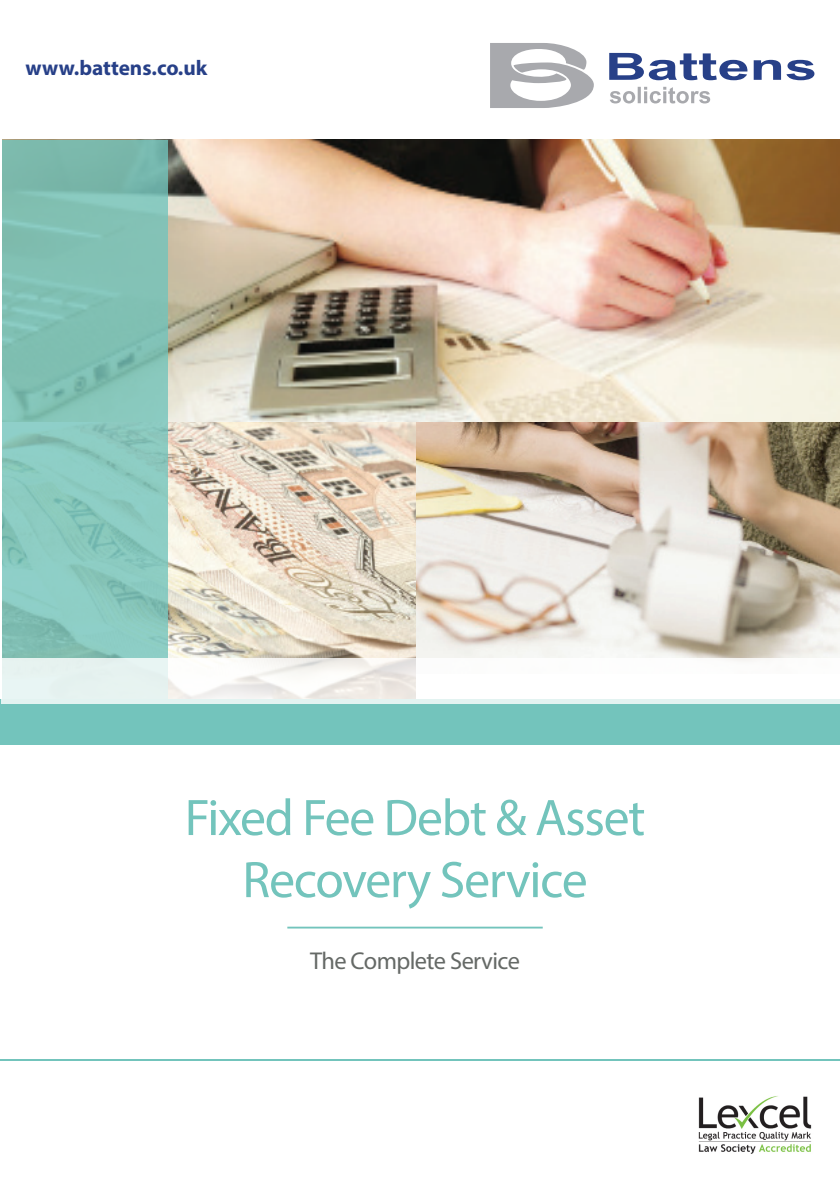
<style>
.page{position:relative;width:840px;height:1191px;background:#fff}
.page>*{position:absolute;margin:0;border:0;box-sizing:border-box;transform-origin:0 0}
.t1{font:51.8px/62px "Myriad Pro";letter-spacing:-.025em;color:#73c4bc;text-align:center}
.t2{font:24.4px "Myriad Pro";letter-spacing:-.025em;color:#656966}
.t3{font:700 21.2px "Myriad Pro";color:#274088}
</style>
<div class="page">
<img style="left:415px;top:422px;width:424px;height:236px">
<img style="left:168px;top:422px;width:247px;height:236px">
<img style="left:168px;top:140px;width:671px;height:282px">
<img style="left:698px;top:1096px;width:114px;height:58px">
<div style="left:1px;top:699px;width:838px;height:45px;background:#73c4bc"></div>
<svg style="left:2px;top:140px;width:166px;height:518px;background:#83c3b8"></svg>
<svg style="left:1px;top:658px;width:838px;height:45px"></svg>
<hr style="left:287px;top:926px;width:255px;height:2px;background:#73c4bc">
<hr style="left:0;top:1059px;width:839px;height:2px;background:#73c4bc">
<svg style="left:490px;top:43px;width:103px;height:65px"></svg>
<svg style="left:609px;top:53px;width:138px;height:27px"></svg>
<svg style="left:753px;top:60px;width:27px;height:20px"></svg>
<svg style="left:786px;top:60px;width:28px;height:20px"></svg>
<svg style="left:610px;top:87px;width:99px;height:16px"></svg>
<p class="t3" style="left:26px;top:55px;width:183px">www.battens.co.uk</p>
<p class="t1" style="left:185px;top:786px;width:462px">Fixed Fee Debt &amp; Asset<br>Recovery Service</p>
<p class="t2" style="left:310px;top:945px;width:211px">The Complete Service</p>
</div>
